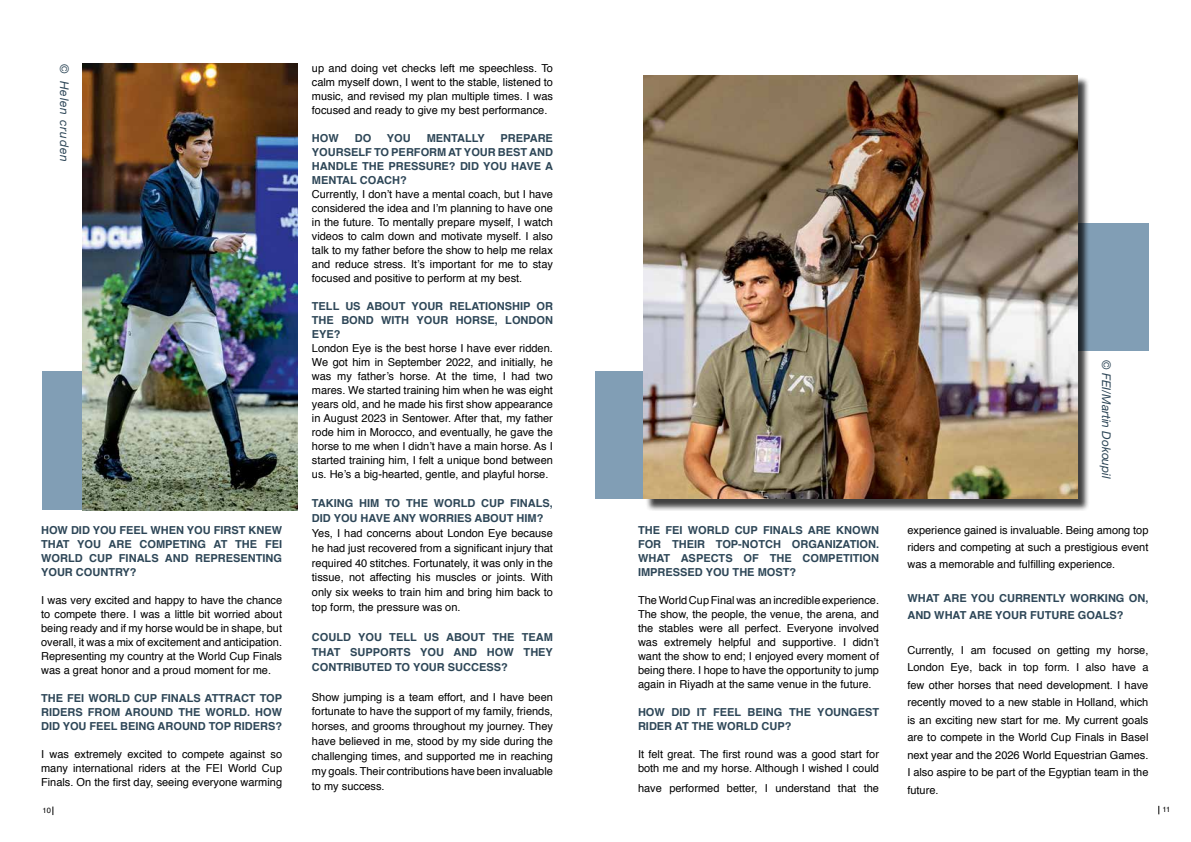
<style>
.page{position:relative;width:1191px;height:842px;background:#fff}
.page>*{position:absolute;margin:0;border:0;box-sizing:border-box;transform-origin:0 0}
.t1{font:italic 12px "Helvetica Neue";color:#2d4657}
.t2{font:italic 12px "Helvetica Neue";letter-spacing:.07em;color:#2d4657}
.t3{font:11px/14px "Helvetica";color:#000;text-align:justify}
.t4{font:700 11px/14px "Helvetica";color:#2d4657;text-align:justify}
.t5{font:7.6px "Helvetica";color:#000}
</style>
<div class="page">
<div style="left:1060px;top:223px;width:88px;height:128px;background:#819eb5"></div>
<div style="left:595px;top:371px;width:54px;height:128px;background:#819eb5"></div>
<div style="left:43px;top:371px;width:53px;height:139px;background:#819eb5"></div>
<img style="left:82px;top:64px;width:216px;height:446px">
<div style="left:645px;top:77px;width:445px;height:434px;background:#000;opacity:.75"></div>
<img style="left:643px;top:75px;width:434px;height:424px">
<p class="t2" style="left:72px;top:64px;width:99px;rotate:90deg">© Helen cruden</p>
<p class="t4" style="left:41px;top:523px;width:242px">HOW DID YOU FEEL WHEN YOU FIRST KNEW THAT YOU ARE COMPETING AT THE FEI WORLD CUP FINALS AND REPRESENTING YOUR COUNTRY?</p>
<p class="t3" style="left:41px;top:594px;width:242px">I was very excited and happy to have the chance to compete there. I was a little bit worried about being ready and if my horse would be in shape, but overall, it was a mix of excitement and anticipation.<br>Representing my country at the World Cup Finals was a great honor and a proud moment for me.</p>
<p class="t4" style="left:41px;top:691px;width:242px">THE FEI WORLD CUP FINALS ATTRACT TOP RIDERS FROM AROUND THE WORLD. HOW DID YOU FEEL BEING AROUND TOP RIDERS?</p>
<p class="t3" style="left:41px;top:748px;width:242px">I was extremely excited to compete against so many international riders at the FEI World Cup Finals. On the first day, seeing everyone warming</p>
<p class="t3" style="left:312px;top:62px;width:242px">up and doing vet checks left me speechless. To calm myself down, I went to the stable, listened to music, and revised my plan multiple times. I was focused and ready to give my best performance.</p>
<p class="t4" style="left:312px;top:131px;width:28px">HOW</p>
<p class="t4" style="left:355px;top:131px;width:18px">DO</p>
<p class="t4" style="left:387px;top:131px;width:25px">YOU</p>
<p class="t4" style="left:427px;top:131px;width:60px">MENTALLY</p>
<p class="t4" style="left:312px;top:131px;width:242px;text-indent:189px">PREPARE YOURSELF TO PERFORM AT YOUR BEST AND HANDLE THE PRESSURE? DID YOU HAVE A MENTAL COACH?</p>
<p class="t3" style="left:312px;top:188px;width:242px">Currently, I don’t have a mental coach, but I have considered the idea and I’m planning to have one in the future. To mentally prepare myself, I watch videos to calm down and motivate myself. I also talk to my father before the show to help me relax and reduce stress. It’s important for me to stay focused and positive to perform at my best.</p>
<p class="t4" style="left:312px;top:299px;width:242px">TELL US ABOUT YOUR RELATIONSHIP OR THE BOND WITH YOUR HORSE, LONDON EYE?</p>
<p class="t3" style="left:312px;top:342px;width:242px">London Eye is the best horse I have ever ridden.<br>We got him in September 2022, and initially, he was my father’s horse. At the time, I had two mares. We started training him when he was eight years old, and he made his first show appearance in August 2023 in Sentower. After that, my father rode him in Morocco, and eventually, he gave the horse to me when I didn’t have a main horse. As I started training him, I felt a unique bond between us. He’s a big-hearted, gentle, and playful horse.</p>
<p class="t4" style="left:312px;top:496px;width:242px;line-height:14.9px">TAKING HIM TO THE WORLD CUP FINALS,<br>DID YOU HAVE ANY WORRIES ABOUT HIM?</p>
<p class="t3" style="left:312px;top:526px;width:242px;line-height:14.9px">Yes, I had concerns about London Eye because he had just recovered from a significant injury that required 40 stitches. Fortunately, it was only in the tissue, not affecting his muscles or joints. With only six weeks to train him and bring him back to top form, the pressure was on.</p>
<p class="t4" style="left:312px;top:630px;width:242px;line-height:14.9px">COULD YOU TELL US ABOUT THE TEAM THAT SUPPORTS YOU AND HOW THEY CONTRIBUTED TO YOUR SUCCESS?</p>
<p class="t3" style="left:312px;top:689px;width:242px;line-height:14.9px">Show jumping is a team effort, and I have been fortunate to have the support of my family, friends, horses, and grooms throughout my journey. They have believed in me, stood by my side during the challenging times, and supported me in reaching my goals. Their contributions have been invaluable to my success.</p>
<p class="t4" style="left:638px;top:523px;width:242px">THE FEI WORLD CUP FINALS ARE KNOWN FOR THEIR TOP-NOTCH ORGANIZATION.<br>WHAT ASPECTS OF THE COMPETITION IMPRESSED YOU THE MOST?</p>
<p class="t3" style="left:638px;top:594px;width:242px">The World Cup Final was an incredible experience.<br>The show, the people, the venue, the arena, and the stables were all perfect. Everyone involved was extremely helpful and supportive. I didn’t want the show to end; I enjoyed every moment of being there. I hope to have the opportunity to jump again in Riyadh at the same venue in the future.</p>
<p class="t4" style="left:638px;top:705px;width:242px">HOW DID IT FEEL BEING THE YOUNGEST<br>RIDER AT THE WORLD CUP?</p>
<p class="t3" style="left:638px;top:748px;width:242px">It felt great. The first round was a good start for both me and my horse. Although I wished I could</p>
<p class="t3" style="left:638px;top:782px;width:242px">have performed better, I understand that the</p>
<p class="t1" style="left:1113px;top:360px;width:120px;rotate:90deg">© FEI/Martin Dokoupil</p>
<p class="t3" style="left:907px;top:522px;width:242px;line-height:17px">experience gained is invaluable. Being among top riders and competing at such a prestigious event was a memorable and fulfilling experience.</p>
<p class="t4" style="left:907px;top:590px;width:242px;line-height:17px">WHAT ARE YOU CURRENTLY WORKING ON,<br>AND WHAT ARE YOUR FUTURE GOALS?</p>
<p class="t3" style="left:907px;top:641px;width:242px;line-height:17.5px">Currently, I am focused on getting my horse, London Eye, back in top form. I also have a few other horses that need development. I have recently moved to a new stable in Holland, which is an exciting new start for me. My current goals are to compete in the World Cup Finals in Basel next year and the 2026 World Equestrian Games.<br>I also aspire to be part of the Egyptian team in the future.</p>
<p class="t5" style="left:43px;top:805px;width:10px">10</p>
<p class="t5" style="left:1162px;top:804px;width:9px">11</p>
</div>
